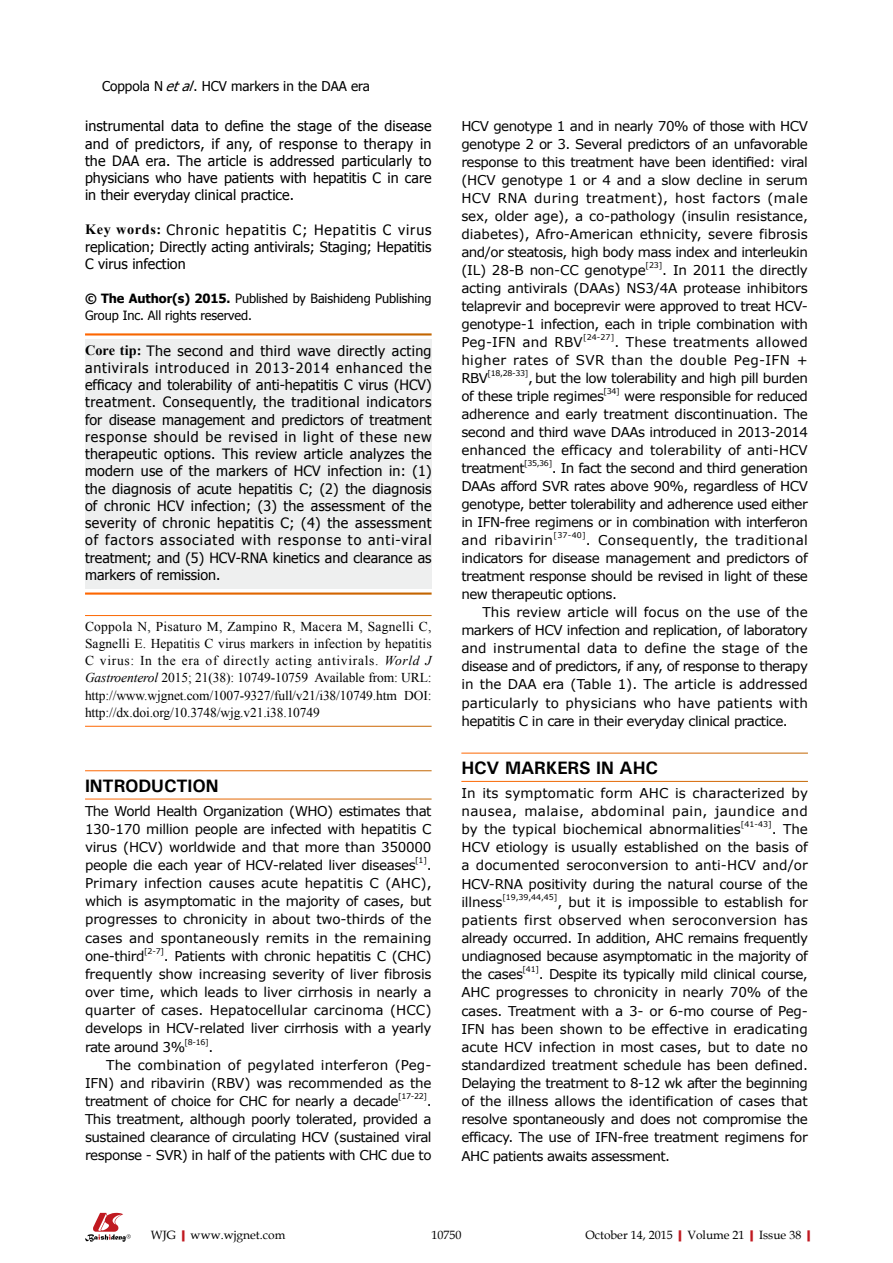
<style>
.page{position:relative;width:893px;height:1263px;background:#fff}
.page>*{position:absolute;margin:0;border:0;box-sizing:border-box;transform-origin:0 0}
.t1{font:700 18px "Univers";letter-spacing:-.01em;color:#000}
.t2{font:14.25px/17.2px "Tahoma";color:#000;text-align:justify}
.t3{font:13.5px/18.1px "Verdana";letter-spacing:-.03em;color:#000;text-align:justify}
.t4{font:13.5px/17.2px "Times New Roman";letter-spacing:-.01em;color:#000;text-align:justify}
.t5{font:13.5px "Verdana";letter-spacing:.01em;color:#000}
.t6{font:13.5px "Verdana";letter-spacing:-.005em;color:#000}
.t7{font:13.5px "Verdana";letter-spacing:.005em;color:#000}
.t8{font:13.5px "Verdana";color:#000}
.t9{font:13.5px "Tahoma";color:#000}
.t10{font:13.5px "Verdana";letter-spacing:.03em;color:#000}
.t11{font:12.75px/17.2px "Tahoma";letter-spacing:-.005em;color:#000}
.t12{font:12px "Book Antiqua";color:#000}
.t13{font:7.8px "Verdana";letter-spacing:-.02em;color:#000}
.s1{font-style:italic}
.s2{font-family:"Times New Roman";font-weight:700}
.s3{font-weight:700}
.s4{font-weight:700;color:#c01920}
</style>
<div class="page">
<div style="left:85px;top:340px;width:347px;height:249px;background:#eeefef"></div>
<svg style="left:85px;top:1213px;width:46px;height:29px"></svg>
<p class="t9" style="left:102px;top:77px;width:269px">Coppola N <span class="s1">etal</span>. HCV markers in the DAA era</p>
<p class="t2" style="left:85px;top:117px;width:348px">instrumental data to define the stage of the disease and of predictors, if any, of response to therapy in the DAA era. The article is addressed particularly to physicians who have patients with hepatitis C in care in their everyday clinical practice.</p>
<p class="t2" style="left:85px;top:220px;width:348px"><span class="s2">Key words:</span> Chronic hepatitis C; Hepatitis C virus replication; Directly acting antivirals; Staging; Hepatitis C virus infection</p>
<p class="t11" style="left:85px;top:289px;width:348px"><span class="s3">© The Author(s) 2015.</span> Published by Baishideng Publishing<br>Group Inc. All rights reserved.</p>
<p class="t2" style="left:85px;top:341px;width:348px"><span class="s2">Core tip:</span> The second and third wave directly acting antivirals introduced in 2013-2014 enhanced the efficacy and tolerability of anti-hepatitis C virus (HCV) treatment. Consequently, the traditional indicators for disease management and predictors of treatment response should be revised in light of these new therapeutic options. This review article analyzes the modern use of the markers of HCV infection in: (1) the diagnosis of acute hepatitis C; (2) the diagnosis of chronic HCV infection; (3) the assessment of the severity of chronic hepatitis C; (4) the assessment of factors associated with response to anti-viral treatment; and (5) HCV-RNA kinetics and clearance as markers of remission.</p>
<p class="t4" style="left:85px;top:617px;width:348px">Coppola N, Pisaturo M, Zampino R, Macera M, Sagnelli C, Sagnelli E. hepatitis C virus markers in infection by hepatitis C virus: In the era of directly acting antivirals. <span class="s1">World J Gastroenterol</span> 2015; 21(38): 10749-10759 Available from: URL: http://www.wjgnet.com/1007-9327/full/v21/i38/10749.htm DOI: http://dx.doi.org/10.3748/wjg.v21.i38.10749</p>
<p class="t1" style="left:85px;top:774px;width:135px">INTRODUCTION</p>
<p class="t3" style="left:85px;top:801px;width:348px">The World Health Organization (WHO) estimates that 130-170 million people are infected with hepatitis C virus (HCV) worldwide and that more than 350000 people die each year of HCV-related liver diseases</p>
<p class="t13" style="left:415px;top:855px;width:13px">[1]</p>
<p class="t3" style="left:85px;top:855px;width:348px;text-indent:342px">.<br>Primary infection causes acute hepatitis C (AHC), which is asymptomatic in the majority of cases, but progresses to chronicity in about two-thirds of the cases and spontaneously remits in the remaining one-third</p>
<p class="t13" style="left:144px;top:946px;width:21px">[2-7]</p>
<p class="t3" style="left:85px;top:946px;width:348px;text-indent:79px">. Patients with chronic hepatitis C (CHC) frequently show increasing severity of liver fibrosis over time, which leads to liver cirrhosis in nearly a quarter of cases. Hepatocellular carcinoma (HCC) develops in HCV-related liver cirrhosis with a yearly rate around 3%</p>
<p class="t13" style="left:185px;top:1037px;width:26px">[8-16]</p>
<p class="t3" style="left:208px;top:1037px;width:6px">.</p>
<p class="t7" style="left:106px;top:1056px;width:327px">The combination of pegylated interferon (Peg-</p>
<p class="t3" style="left:85px;top:1073px;width:348px">IFN) and ribavirin (RBV) was recommended as the</p>
<p class="t3" style="left:85px;top:1091px;width:315px">treatment of choice for CHC for nearly a decade</p>
<p class="t13" style="left:398px;top:1091px;width:30px">[17-22]</p>
<p class="t3" style="left:85px;top:1092px;width:348px;text-indent:342px">.<br>This treatment, although poorly tolerated, provided a sustained clearance of circulating HCV (sustained viral response - SVR) in half of the patients with CHC due to</p>
<p class="t3" style="left:461px;top:116px;width:348px">HCV genotype 1 and in nearly 70% of those with HCV genotype 2 or 3. Several predictors of an unfavorable response to this treatment have been identified: viral (HCV genotype 1 or 4 and a slow decline in serum HCV RNA during treatment), host factors (male sex, older age), a co-pathology (insulin resistance, diabetes), Afro-American ethnicity, severe fibrosis and/or steatosis, high body mass index and interleukin (IL) 28-B non-CC genotype</p>
<p class="t13" style="left:646px;top:260px;width:18px">[23]</p>
<p class="t3" style="left:461px;top:260px;width:348px;text-indent:201px">. In 2011 the directly acting antivirals (DAAs) NS3/4A protease inhibitors telaprevir and boceprevir were approved to treat HCV&shy;genotype-1 infection, each in triple combination with Peg-IFN and RBV</p>
<p class="t13" style="left:583px;top:332px;width:33px">[24-27]</p>
<p class="t3" style="left:461px;top:332px;width:348px;text-indent:153px">. These treatments allowed higher rates of SVR than the double Peg-IFN + RBV</p>
<p class="t13" style="left:488px;top:368px;width:42px">[18,28-33]</p>
<p class="t3" style="left:461px;top:368px;width:348px;text-indent:67px">, but the low tolerability and high pill burden of these triple regimes</p>
<p class="t13" style="left:604px;top:386px;width:18px">[34]</p>
<p class="t3" style="left:461px;top:386px;width:348px;text-indent:163px">were responsible for reduced adherence and early treatment discontinuation. The second and third wave DAAs introduced in 2013-2014 enhanced the efficacy and tolerability of anti-HCV treatment</p>
<p class="t13" style="left:524px;top:458px;width:30px">[35,36]</p>
<p class="t3" style="left:461px;top:458px;width:348px;text-indent:91px">. In fact the second and third generation DAAs afford SVR rates above 90%, regardless of HCV genotype, better tolerability and adherence used either in IFN-free regimens or in combination with interferon and ribavirin</p>
<p class="t13" style="left:554px;top:530px;width:34px">[37-40]</p>
<p class="t10" style="left:586px;top:531px;width:223px">. Consequently, the traditional</p>
<p class="t3" style="left:461px;top:548px;width:348px">indicators for disease management and predictors of</p>
<p class="t3" style="left:461px;top:566px;width:348px">treatment response should be revised in light of these</p>
<p class="t3" style="left:461px;top:584px;width:157px">new therapeutic options.</p>
<p class="t8" style="left:483px;top:603px;width:327px">This review article will focus on the use of the</p>
<p class="t3" style="left:461px;top:620px;width:348px">markers of HCV infection and replication, of laboratory</p>
<p class="t5" style="left:461px;top:640px;width:348px">and instrumental data to define the stage of the</p>
<p class="t3" style="left:461px;top:657px;width:348px">disease and of predictors, if any, of response to therapy</p>
<p class="t6" style="left:461px;top:676px;width:348px">in the DAA era (Table 1). The article is addressed</p>
<p class="t5" style="left:461px;top:694px;width:348px">particularly to physicians who have patients with</p>
<p class="t3" style="left:461px;top:711px;width:328px">hepatitis C in care in their everyday clinical practice.</p>
<p class="t1" style="left:461px;top:757px;width:198px">HCV MARKERS IN AHC</p>
<p class="t3" style="left:461px;top:783px;width:348px">In its symptomatic form AHC is characterized by nausea, malaise, abdominal pain, jaundice and by the typical biochemical abnormalities</p>
<p class="t13" style="left:741px;top:819px;width:32px">[41-43]</p>
<p class="t3" style="left:461px;top:820px;width:348px;text-indent:310px">. The HCV etiology is usually established on the basis of a documented seroconversion to anti-HCV and/or HCV-RNA positivity during the natural course of the illness</p>
<p class="t13" style="left:502px;top:892px;width:57px">[19,39,44,45]</p>
<p class="t3" style="left:461px;top:892px;width:348px;text-indent:96px">, but it is impossible to establish for patients first observed when seroconversion has already occurred. In addition, AHC remains frequently undiagnosed because asymptomatic in the majority of the cases</p>
<p class="t13" style="left:523px;top:965px;width:18px">[41]</p>
<p class="t3" style="left:461px;top:965px;width:348px;text-indent:77px">. Despite its typically mild clinical course, AHC progresses to chronicity in nearly 70% of the cases. Treatment with a 3- or 6-mo course of Peg-IFN has been shown to be effective in eradicating acute HCV infection in most cases, but to date no standardized treatment schedule has been defined.<br>Delaying the treatment to 8-12 wk after the beginning of the illness allows the identification of cases that resolve spontaneously and does not compromise the efficacy. The use of IFN-free treatment regimens for AHC patients awaits assessment.</p>
<p class="t12" style="left:151px;top:1226px;width:136px">WJG<span class="s4">|</span>www.wjgnet.com</p>
<p class="t12" style="left:431px;top:1226px;width:31px">10750</p>
<p class="t12" style="left:585px;top:1226px;width:232px">October 14, 2015<span class="s4">|</span>Volume 21<span class="s4">|</span>Issue 38<span class="s4">|</span></p>
</div>
